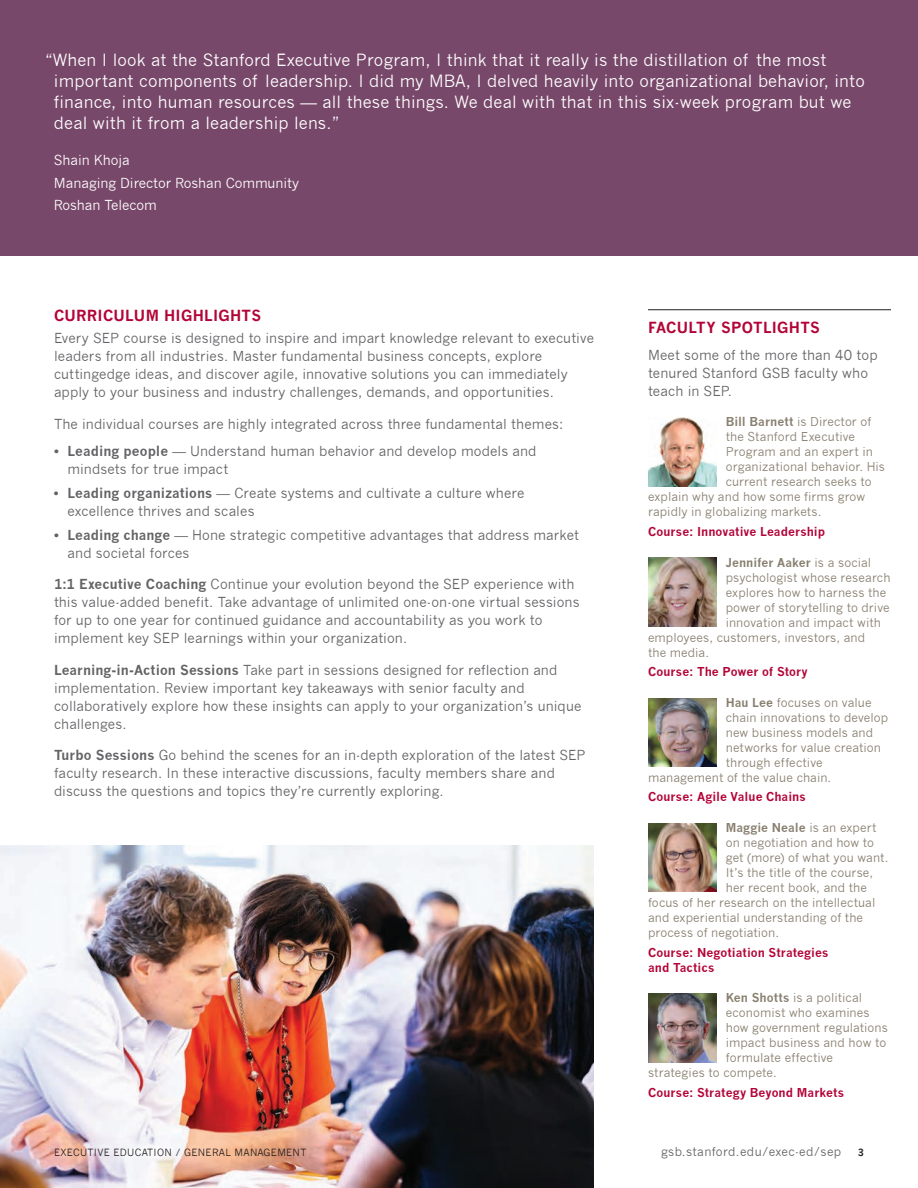
<style>
.page{position:relative;width:918px;height:1188px;background:#fff}
.page>*{position:absolute;margin:0;border:0;box-sizing:border-box;transform-origin:0 0}
.t1{font:16.5px/21px "News Gothic";letter-spacing:.01em;color:#fff}
.t2{font:700 15px "News Gothic";letter-spacing:.015em;color:#b30437}
.t3{font:13.5px/18px "News Gothic";letter-spacing:.005em;color:#636366}
.t4{font:13.5px/22.5px "News Gothic";letter-spacing:-.005em;color:#fff}
.t5{font:12px "News Gothic";letter-spacing:.005em;color:#887f6f}
.t6{font:700 12px/15px "News Gothic";letter-spacing:.005em;color:#b30437}
.t7{font:700 12px "News Gothic";letter-spacing:.005em;color:#887f6f}
.t8{font:12px "News Gothic";letter-spacing:.03em;color:#636366}
.t9{font:9.75px "News Gothic";letter-spacing:.03em;color:#231f20}
.t10{font:700 9.75px "News Gothic";color:#231f20}
.s1{font-weight:700}
.s2{font-weight:400}
</style>
<div class="page">
<div style="left:0;top:0;width:918px;height:255px;background:#78486a"></div>
<img style="left:0;top:846px;width:594px;height:342px">
<hr style="left:648px;top:309px;width:243px;height:1px;background:#231f20">
<img style="left:648px;top:418px;width:69px;height:68px">
<img style="left:648px;top:558px;width:69px;height:68px">
<img style="left:648px;top:698px;width:69px;height:69px">
<img style="left:648px;top:823px;width:69px;height:69px">
<img style="left:648px;top:994px;width:69px;height:68px">
<p class="t1" style="left:54px;top:50px;width:812px;text-indent:-9px">“When I look at the Stanford Executive Program, I think that it really is the distillation of the most important components of leadership. I did my MBA, I delved heavily into organizational behavior, into finance, into human resources — all these things. We deal with that in this six-week program but we deal with it from a leadership lens.”</p>
<p class="t4" style="left:54px;top:149px;width:247px">Shain Khoja<br>Managing Director Roshan Community<br>Roshan Telecom</p>
<p class="t2" style="left:54px;top:306px;width:209px">CURRICULUM HIGHLIGHTS</p>
<p class="t3" style="left:54px;top:329px;width:541px">Every SEP course is designed to inspire and impart knowledge relevant to executive leaders from all industries. Master fundamental business concepts, explore cuttingedge ideas, and discover agile, innovative solutions you can immediately apply to your business and industry challenges, demands, and opportunities.</p>
<p class="t3" style="left:54px;top:415px;width:511px">The individual courses are highly integrated across three fundamental themes:</p>
<p class="t3" style="left:67px;top:442px;width:471px;text-indent:-13px"><span class="s1">• Leading people</span> — Understand human behavior and develop models and mindsets for true impact</p>
<p class="t3" style="left:68px;top:484px;width:458px;text-indent:-14px"><span class="s1">• Leading organizations</span> — Create systems and cultivate a culture where excellence thrives and scales</p>
<p class="t3" style="left:68px;top:526px;width:513px;text-indent:-14px"><span class="s1">• Leading change</span> — Hone strategic competitive advantages that address market and societal forces</p>
<p class="t3" style="left:54px;top:575px;width:527px"><span class="s1">1:1 Executive Coaching</span> Continue your evolution beyond the SEP experience with this value-added benefit. Take advantage of unlimited one-on-one virtual sessions for up to one year for continued guidance and accountability as you work to implement key SEP learnings within your organization.</p>
<p class="t3" style="left:54px;top:661px;width:529px"><span class="s1">Learning-in-Action Sessions</span> Take part in sessions designed for reflection and implementation. Review important key takeaways with senior faculty and collaboratively explore how these insights can apply to your organization’s unique challenges.</p>
<p class="t3" style="left:54px;top:746px;width:533px"><span class="s1">Turbo Sessions</span> Go behind the scenes for an in-depth exploration of the latest SEP faculty research. In these interactive discussions, faculty members share and discuss the questions and topics they’re currently exploring.</p>
<p class="t2" style="left:648px;top:318px;width:174px">FACULTY SPOTLIGHTS</p>
<p class="t3" style="left:648px;top:346px;width:231px">Meet some of the more than 40 top tenured Stanford GSB faculty who teach in SEP.</p>
<p class="t5" style="left:726px;top:415px;width:147px"><span class="s1">Bill Barnett</span> is Director of</p>
<p class="t5" style="left:726px;top:430px;width:131px">the Stanford Executive</p>
<p class="t5" style="left:726px;top:445px;width:149px">Program and an expert in</p>
<p class="t5" style="left:726px;top:460px;width:161px">organizational behavior. His</p>
<p class="t5" style="left:726px;top:475px;width:148px">current research seeks to</p>
<p class="t5" style="left:648px;top:490px;width:219px">explain why and how some firms grow</p>
<p class="t5" style="left:648px;top:505px;width:175px">rapidly in globalizing markets.</p>
<p class="t6" style="left:648px;top:524px;width:179px">Course: Innovative Leadership</p>
<p class="t7" style="left:726px;top:555px;width:147px">Jennifer Aaker <span class="s2">is a social</span></p>
<p class="t5" style="left:726px;top:570px;width:166px">psychologist whose research</p>
<p class="t5" style="left:726px;top:585px;width:162px">explores how to harness the</p>
<p class="t5" style="left:726px;top:600px;width:165px">power of storytelling to drive</p>
<p class="t5" style="left:726px;top:615px;width:157px">innovation and impact with</p>
<p class="t5" style="left:648px;top:630px;width:219px">employees, customers, investors, and</p>
<p class="t5" style="left:648px;top:645px;width:63px">the media.</p>
<p class="t6" style="left:648px;top:664px;width:161px">Course: The Power of Story</p>
<p class="t5" style="left:726px;top:696px;width:147px"><span class="s1">Hau Lee</span> focuses on value</p>
<p class="t5" style="left:726px;top:711px;width:164px">chain innovations to develop</p>
<p class="t5" style="left:726px;top:726px;width:149px">new business models and</p>
<p class="t5" style="left:726px;top:741px;width:157px">networks for value creation</p>
<p class="t5" style="left:726px;top:756px;width:98px">through effective</p>
<p class="t5" style="left:648px;top:771px;width:185px">management of the value chain.</p>
<p class="t6" style="left:648px;top:789px;width:159px">Course: Agile Value Chains</p>
<p class="t7" style="left:726px;top:820px;width:152px">Maggie Neale <span class="s2">is an expert</span></p>
<p class="t5" style="left:726px;top:836px;width:150px">on negotiation and how to</p>
<p class="t5" style="left:726px;top:851px;width:164px">get (more) of what you want.</p>
<p class="t5" style="left:726px;top:866px;width:149px">It’s the title of the course,</p>
<p class="t5" style="left:726px;top:881px;width:143px">her recent book, and the</p>
<p class="t5" style="left:648px;top:896px;width:229px">focus of her research on the intellectual</p>
<p class="t5" style="left:648px;top:911px;width:217px">and experiential understanding of the</p>
<p class="t5" style="left:648px;top:926px;width:133px">process of negotiation.</p>
<p class="t6" style="left:648px;top:945px;width:182px">Course: Negotiation Strategies and Tactics</p>
<p class="t5" style="left:726px;top:991px;width:138px"><span class="s1">Ken Shotts</span> is a political</p>
<p class="t5" style="left:726px;top:1006px;width:146px">economist who examines</p>
<p class="t5" style="left:726px;top:1021px;width:164px">how government regulations</p>
<p class="t5" style="left:726px;top:1036px;width:162px">impact business and how to</p>
<p class="t5" style="left:726px;top:1051px;width:109px">formulate effective</p>
<p class="t5" style="left:648px;top:1066px;width:130px">strategies to compete.</p>
<p class="t6" style="left:648px;top:1085px;width:198px">Course: Strategy Beyond Markets</p>
<p class="t9" style="left:54px;top:1147px;width:254px">EXECUTIVE EDUCATION / GENERAL MANAGEMENT</p>
<p class="t8" style="left:661px;top:1145px;width:182px">gsb.stanford.edu/exec-ed/sep</p>
<p class="t10" style="left:858px;top:1147px;width:8px">3</p>
</div>
